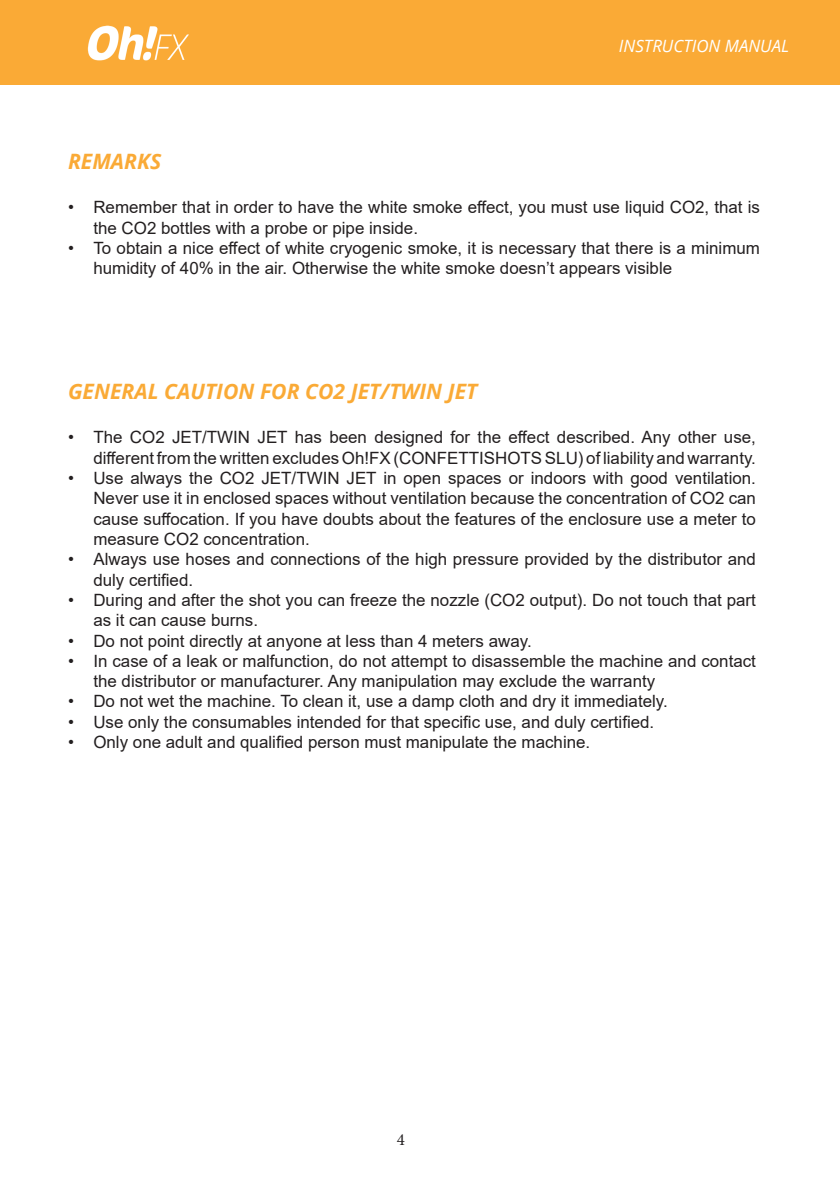
<style>
.page{position:relative;width:840px;height:1190px;background:#fff}
.page>*{position:absolute;margin:0;border:0;box-sizing:border-box;transform-origin:0 0}
.t1{font:italic 700 21.2px "Open Sans";color:#faaa36}
.t2{font:17px/20.4px "Arial";color:#231f20}
.t3{font:italic 17px "Open Sans";color:#fff}
.t4{font:17px "Minion Pro";color:#231f20}
</style>
<div class="page">
<div style="left:0;top:1px;width:840px;height:84px;background:#faaa36"></div>
<img style="left:87px;top:25px;width:102px;height:36px">
<p class="t3" style="left:619px;top:34px;width:172px">INSTRUCTION MANUAL</p>
<p class="t1" style="left:68px;top:147px;width:95px">REMARKS</p>
<p class="t2" style="left:93px;top:197px;width:668px;text-indent:-25px">• Remember that in order to have the white smoke effect, you must use liquid CO2, that is the CO2 bottles with a probe or pipe inside.</p>
<p class="t2" style="left:93px;top:238px;width:668px;text-indent:-25px">• To obtain a nice effect of white cryogenic smoke, it is necessary that there is a minimum humidity of 40% in the air. Otherwise the white smoke doesn’t appears visible</p>
<p class="t1" style="left:68px;top:377px;width:411px">GENERAL CAUTION FOR CO2 JET/TWIN JET</p>
<p class="t2" style="left:68px;top:427px;width:690px;text-align:right">• The CO2 JET/TWIN JET has been designed for the effect described. Any other use, different from the written excludes Oh!FX (CONFETTISHOTS SLU) of liability and warranty.</p>
<p class="t2" style="left:93px;top:468px;width:664px;text-align:justify;text-indent:-25px">• Use always the CO2 JET/TWIN JET in open spaces or indoors with good ventilation.<br>Never use it in enclosed spaces without ventilation because the concentration of CO2 can cause suffocation. If you have doubts about the features of the enclosure use a meter to measure CO2 concentration.</p>
<p class="t2" style="left:93px;top:549px;width:664px;text-indent:-25px">• Always use hoses and connections of the high pressure provided by the distributor and duly certified.</p>
<p class="t2" style="left:93px;top:590px;width:664px;text-indent:-25px">• During and after the shot you can freeze the nozzle (CO2 output). Do not touch that part as it can cause burns.</p>
<p class="t2" style="left:68px;top:630px;width:465px">• Do not point directly at anyone at less than 4 meters away.</p>
<p class="t2" style="left:93px;top:651px;width:664px;text-indent:-25px">• In case of a leak or malfunction, do not attempt to disassemble the machine and contact the distributor or manufacturer. Any manipulation may exclude the warranty</p>
<p class="t2" style="left:68px;top:691px;width:601px">• Do not wet the machine. To clean it, use a damp cloth and dry it immediately.</p>
<p class="t2" style="left:68px;top:712px;width:588px">• Use only the consumables intended for that specific use, and duly certified.</p>
<p class="t2" style="left:68px;top:732px;width:524px">• Only one adult and qualified person must manipulate the machine.</p>
<p class="t4" style="left:397px;top:1128px;width:10px">4</p>
</div>
